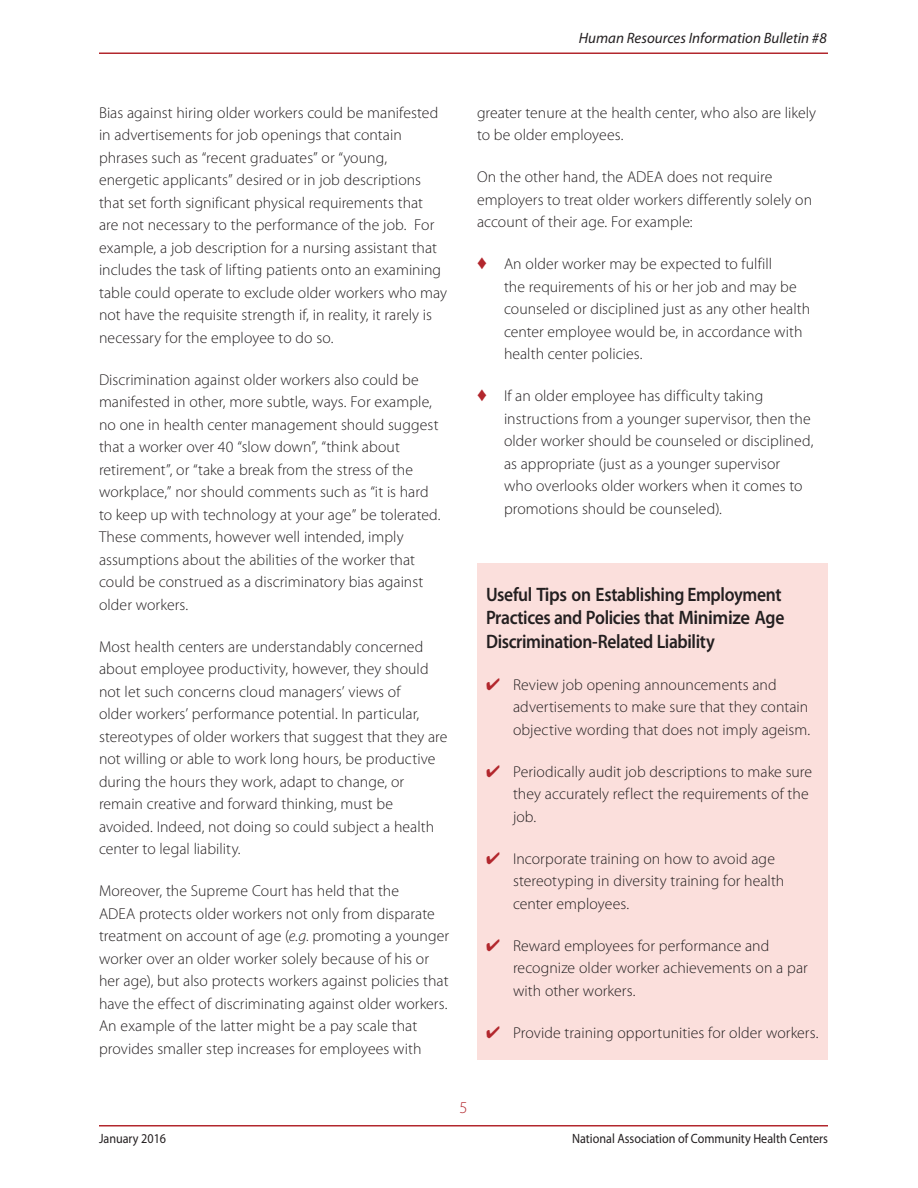
<style>
.page{position:relative;width:918px;height:1188px;background:#fff}
.page>*{position:absolute;margin:0;border:0;box-sizing:border-box;transform-origin:0 0}
.Hd22{font:600 19.5px/23.4px "Myriad Pro";letter-spacing:-.02em;color:#231f20;scale:.9 1}
.t1{font:300 16.5px "Myriad Pro";color:#b2272d}
.Body_text{font:300 15.75px/22.5px "Myriad Pro";letter-spacing:.005em;color:#231f20}
.Body_Text_bul3_ck_ti{font:300 15.75px/22.5px "Myriad Pro";letter-spacing:.005em;color:#231f20}
.Body_text_bul3{font:300 15.75px/22.5px "Myriad Pro";letter-spacing:.005em;color:#231f20}
.t2{font:italic 15px "Myriad Pro";color:#231f20}
.t3{font:13.5px "Myriad Pro";color:#231f20;scale:.9 1}
.s1{font-style:italic}
.s2{color:#b2272d}
</style>
<div class="page">
<div style="left:477px;top:563px;width:351px;height:497px;background:#fbdfdc"></div>
<hr style="left:99px;top:52px;width:729px;height:2px;background:#b2272d">
<hr style="left:99px;top:1125px;width:729px;height:1px;background:#b2272d">
<p class="t2" style="left:579px;top:28px;width:249px">Human Resources Information Bulletin #8</p>
<p class="Body_text" style="left:99px;top:101px;width:350px">Bias against hiring older workers could be manifested in advertisements for job openings that contain phrases such as “recent graduates” or “young, energetic applicants” desired or in job descriptions that set forth significant physical requirements that<br>are not necessary to the performance of the job. For example, a job description for a nursing assistant that includes the task of lifting patients onto an examining table could operate to exclude older workers who may not have the requisite strength if, in reality, it rarely is necessary for the employee to do so.</p>
<p class="Body_text" style="left:99px;top:368px;width:343px">Discrimination against older workers also could be manifested in other, more subtle, ways. For example, no one in health center management should suggest that a worker over 40 “slow down”, “think about retirement”, or “take a break from the stress of the workplace,” nor should comments such as “it is hard to keep up with technology at your age” be tolerated.<br>These comments, however well intended, imply assumptions about the abilities of the worker that could be construed as a discriminatory bias against older workers.</p>
<p class="Body_text" style="left:99px;top:635px;width:350px">Most health centers are understandably concerned about employee productivity, however, they should not let such concerns cloud managers’ views of<br>older workers’ performance potential. In particular, stereotypes of older workers that suggest that they are not willing or able to work long hours, be productive during the hours they work, adapt to change, or remain creative and forward thinking, must be avoided. Indeed, not doing so could subject a health center to legal liability.</p>
<p class="Body_text" style="left:99px;top:879px;width:352px">Moreover, the Supreme Court has held that the<br>ADEA protects older workers not only from disparate treatment on account of age (<span class="s1">e.g.</span> promoting a younger worker over an older worker solely because of his or her age), but also protects workers against policies that have the effect of discriminating against older workers.<br>An example of the latter might be a pay scale that provides smaller step increases for employees with</p>
<p class="Body_text" style="left:477px;top:101px;width:341px">greater tenure at the health center, who also are likely to be older employees.</p>
<p class="Body_text" style="left:477px;top:165px;width:337px">On the other hand, the ADEA does not require employers to treat older workers differently solely on account of their age. For example:</p>
<p class="Body_text_bul3" style="left:504px;top:252px;width:308px;text-indent:-27px"><span class="s2">♦</span> An older worker may be expected to fulfill<br>the requirements of his or her job and may be counseled or disciplined just as any other health center employee would be, in accordance with health center policies.</p>
<p class="Body_text_bul3" style="left:504px;top:384px;width:311px;text-indent:-27px"><span class="s2">♦</span> If an older employee has difficulty taking instructions from a younger supervisor, then the older worker should be counseled or disciplined, as appropriate (just as a younger supervisor<br>who overlooks older workers when it comes to promotions should be counseled).</p>
<p class="Hd22" style="left:486px;top:582px;width:333px">Useful Tips on Establishing Employment<br>Practices and Policies that Minimize Age<br>Discrimination-Related Liability</p>
<p class="Body_Text_bul3_ck_ti" style="left:513px;top:673px;width:299px;text-indent:-27px"><span class="s2">✔</span> Review job opening announcements and advertisements to make sure that they contain objective wording that does not imply ageism.</p>
<p class="Body_Text_bul3_ck_ti" style="left:513px;top:760px;width:301px;text-indent:-27px"><span class="s2">✔</span> Periodically audit job descriptions to make sure they accurately reflect the requirements of the job.</p>
<p class="Body_Text_bul3_ck_ti" style="left:513px;top:847px;width:273px;text-indent:-27px"><span class="s2">✔</span> Incorporate training on how to avoid age stereotyping in diversity training for health center employees.</p>
<p class="Body_Text_bul3_ck_ti" style="left:513px;top:934px;width:296px;text-indent:-27px"><span class="s2">✔</span> Reward employees for performance and recognize older worker achievements on a par with other workers.</p>
<p class="Body_Text_bul3_ck_ti" style="left:486px;top:1021px;width:334px"><span class="s2">✔</span> Provide training opportunities for older workers.</p>
<p class="t1" style="left:459px;top:1098px;width:10px">5</p>
<p class="t3" style="left:99px;top:1130px;width:76px">January 2016</p>
<p class="t3" style="left:572px;top:1130px;width:286px">National Association of Community Health Centers</p>
</div>
